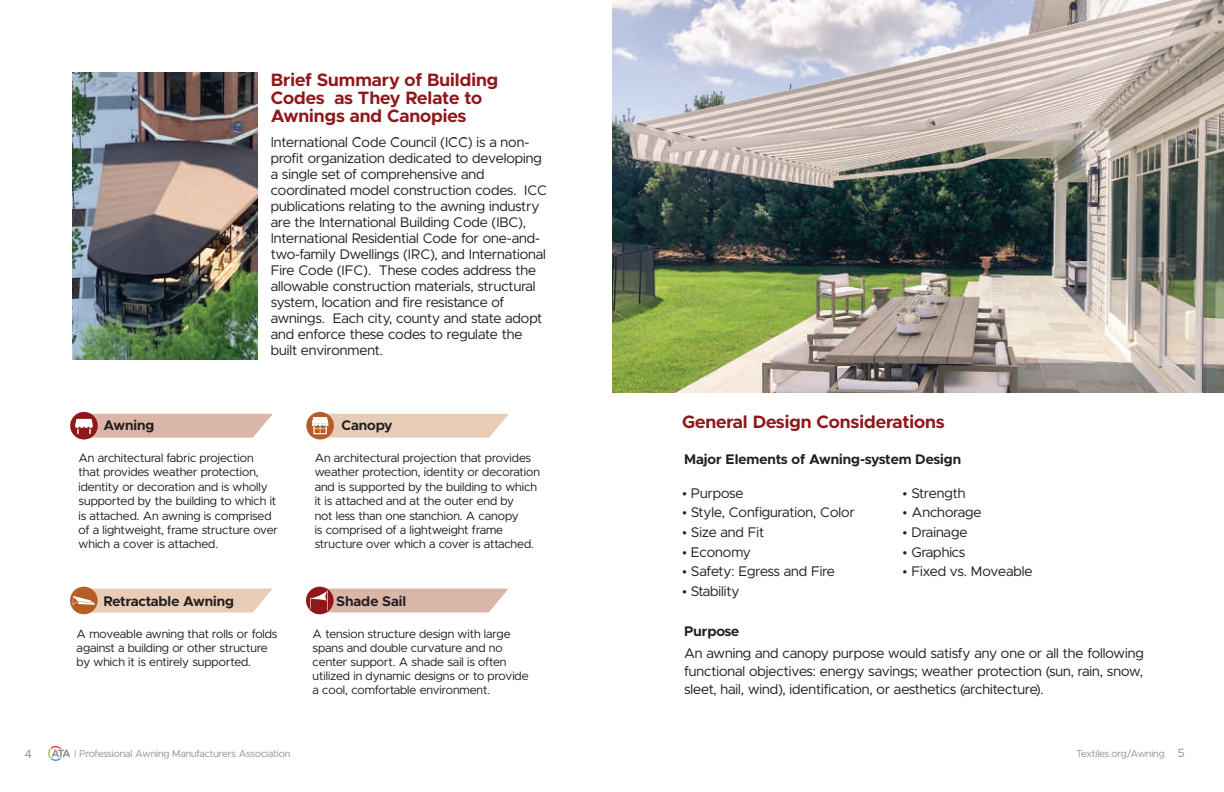
<style>
.page{position:relative;width:1224px;height:792px;background:#fff}
.page>*{position:absolute;margin:0;border:0;box-sizing:border-box;transform-origin:0 0}
.t1{font:700 18px/17.6px "Metropolis";color:#8f181b}
.t2{font:14px/16px "Metropolis";color:#231f20}
.t3{font:700 14px "Metropolis";color:#231f20}
.t4{font:12px/14.4px "Metropolis";color:#231f20}
.t5{font:12px "Metropolis";color:#919396}
.t6{font:10px "Metropolis";color:#919396}
.s1{font-size:12px}
</style>
<div class="page">
<svg style="left:48px;top:746px;width:22px;height:15px"></svg>
<img style="left:272px;top:137px;width:207px;height:1px">
<img style="left:612px;top:0;width:612px;height:393px">
<img style="left:72px;top:72px;width:185px;height:288px">
<svg style="left:70px;top:412px;width:28px;height:28px"></svg>
<svg style="left:75px;top:414px;width:198px;height:24px;background:#d8b2a7"></svg>
<svg style="left:70px;top:587px;width:28px;height:27px"></svg>
<svg style="left:73px;top:589px;width:199px;height:23px;background:#e4c5ac"></svg>
<div style="left:306px;top:587px;width:28px;height:27px;background:#8f181b;border-radius:50%"></div>
<svg style="left:310px;top:589px;width:198px;height:23px;background:#d5aba1"></svg>
<svg style="left:306px;top:412px;width:28px;height:28px"></svg>
<svg style="left:312px;top:414px;width:197px;height:24px;background:#e7cab3"></svg>
<p class="t1" style="left:271px;top:71px;width:229px">Brief Summary of Building<br>Codes as They Relate to<br>Awnings and Canopies</p>
<p class="t2" style="left:271px;top:134px;width:278px">International Code Council (ICC) is a non&shy;profit organization dedicated to developing a single set of comprehensive and coordinated model construction codes. ICC publications relating to the awning industry are the International Building Code (IBC), International Residential Code for one-and&shy;two-family Dwellings (IRC), and International Fire Code (IFC). These codes address the allowable construction materials, structural system, location and fire resistance of awnings. Each city, county and state adopt and enforce these codes to regulate the built environment.</p>
<p class="t3" style="left:104px;top:417px;width:52px">Awning</p>
<p class="t1" style="left:682px;top:413px;width:264px">General Design Considerations</p>
<p class="t3" style="left:341px;top:417px;width:53px">Canopy</p>
<p class="t4" style="left:79px;top:451px;width:201px">An architectural fabric projection that provides weather protection, identity or decoration and is wholly supported by the building to which it is attached. An awning is comprised of a lightweight, frame structure over which a cover is attached.</p>
<p class="t4" style="left:315px;top:451px;width:227px">An architectural projection that provides weather protection, identity or decoration and is supported by the building to which it is attached and at the outer end by<br>not less than one stanchion. A canopy<br>is comprised of a lightweight frame structure over which a cover is attached.</p>
<p class="t3" style="left:103px;top:592px;width:132px">Retractable Awning</p>
<p class="t3" style="left:336px;top:592px;width:72px">Shade Sail</p>
<p class="t4" style="left:77px;top:627px;width:202px">A moveable awning that rolls or folds against a building or other structure by which it is entirely supported.</p>
<p class="t4" style="left:313px;top:627px;width:217px">A tension structure design with large spans and double curvature and no center support. A shade sail is often utilized in dynamic designs or to provide a cool, comfortable environment.</p>
<p class="t3" style="left:684px;top:450px;width:279px">Major Elements of Awning-system Design</p>
<p class="t2" style="left:682px;top:485px;width:63px">• Purpose</p>
<p class="t2" style="left:682px;top:505px;width:174px">• Style, Configuration, Color</p>
<p class="t2" style="left:682px;top:524px;width:84px">• Size and Fit</p>
<p class="t2" style="left:682px;top:544px;width:70px">• Economy</p>
<p class="t2" style="left:682px;top:563px;width:154px">• Safety: Egress and Fire</p>
<p class="t2" style="left:682px;top:583px;width:59px">• Stability</p>
<p class="t2" style="left:903px;top:485px;width:64px">• Strength</p>
<p class="t2" style="left:903px;top:505px;width:80px">• Anchorage</p>
<p class="t2" style="left:903px;top:524px;width:66px">• Drainage</p>
<p class="t2" style="left:903px;top:544px;width:64px">• Graphics</p>
<p class="t2" style="left:903px;top:563px;width:131px">• Fixed vs. Moveable</p>
<p class="t3" style="left:684px;top:622px;width:57px">Purpose</p>
<p class="t2" style="left:684px;top:644px;width:461px;line-height:18px;text-align:justify">An awning and canopy purpose would satisfy any one or all the following functional objectives: energy savings; weather protection (sun, rain, snow, sleet, hail, wind), identification, or aesthetics (architecture).</p>
<p class="t5" style="left:24px;top:746px;width:9px">4</p>
<p class="t6" style="left:74px;top:747px;width:218px">| Professional Awning Manufacturers Association</p>
<p class="t6" style="left:1076px;top:747px;width:110px">Textiles.org/Awning <span class="s1">5</span></p>
</div>
